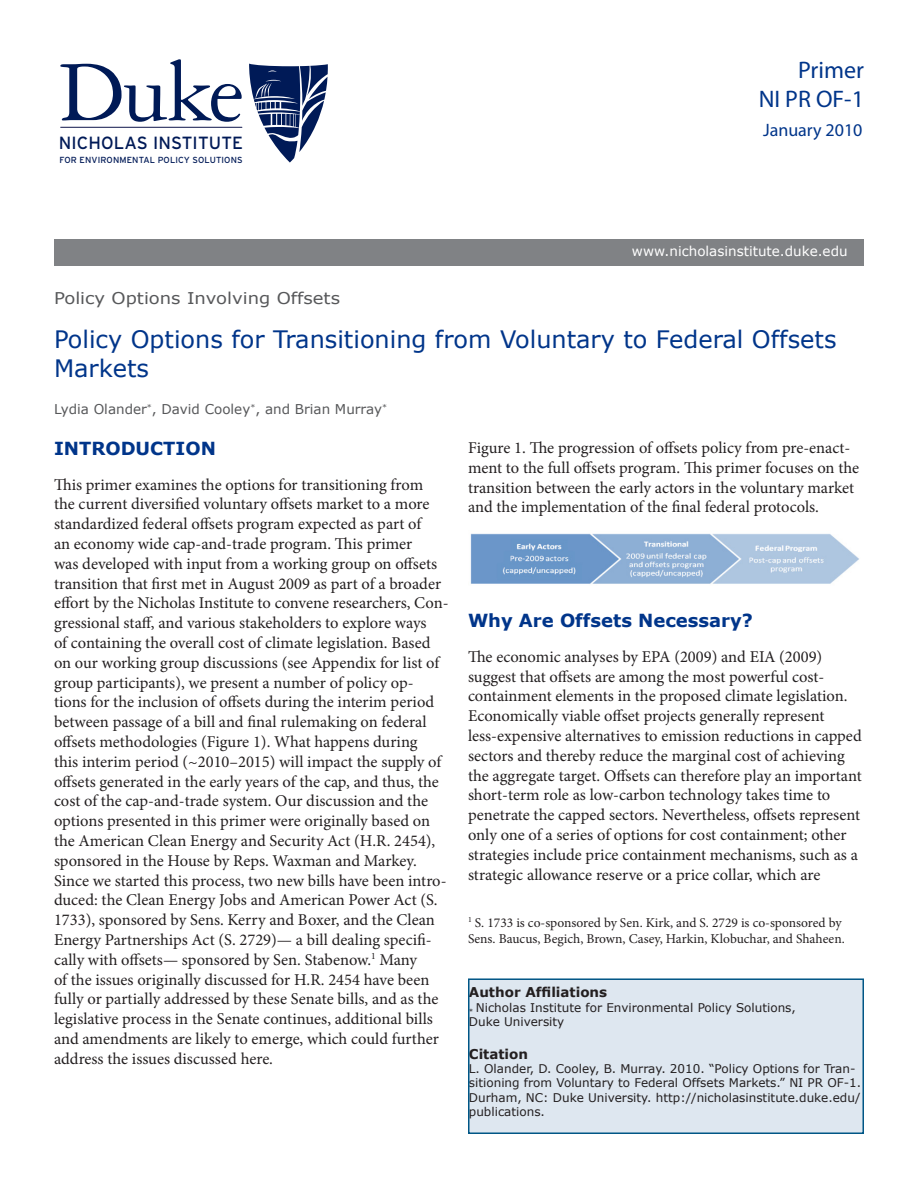
<style>
.page{position:relative;width:918px;height:1188px;background:#fff}
.page>*{position:absolute;margin:0;border:0;box-sizing:border-box;transform-origin:0 0}
.t1{font:24px/28.8px "Verdana";color:#00358a}
.t2{font:24px/28.8px "Myriad Pro";color:#00358a;text-align:right}
.t3{font:700 18px "Verdana";color:#00358a}
.t4{font:18px "Myriad Pro";color:#00358a}
.t5{font:17.7px "Interstate";letter-spacing:.005em;color:#001a57}
.t6{font:16.5px/19.8px "Minion Pro";color:#231f20}
.t7{font:16.2px "Verdana";color:#57585a;scale:1.11 1}
.t8{font:13.5px/16.2px "Minion Pro";letter-spacing:-.005em;color:#231f20}
.t9{font:13.5px "Verdana";color:#57585a}
.t10{font:13.5px "Verdana";color:#fff}
.t11{font:700 13.5px "Verdana";color:#231f20}
.t12{font:12px/14.4px "Verdana";color:#231f20}
.t13{font:8.85px "Interstate";letter-spacing:.015em;color:#001a57}
</style>
<div class="page">
<div style="left:54px;top:239px;width:810px;height:27px;background:#808285"></div>
<hr style="left:60px;top:127px;width:182px;height:1px;background:#1c2254">
<svg style="left:60px;top:59px;width:182px;height:63px"></svg>
<svg style="left:249px;top:64px;width:79px;height:99px"></svg>
<img style="left:470px;top:533px;width:389px;height:51px">
<div style="left:469px;top:979px;width:394px;height:154px;background:#dee7f0"></div>
<div style="left:468px;top:978px;width:396px;height:156px;border:2px solid #005686"></div>
<p class="t5" style="left:59px;top:132px;width:186px">NICHOLAS INSTITUTE</p>
<p class="t13" style="left:59px;top:154px;width:185px">FOR ENVIRONMENTAL POLICY SOLUTIONS</p>
<p class="t2" style="left:759px;top:55px;width:107px">Primer<br>NI PR OF-1</p>
<p class="t4" style="left:763px;top:119px;width:101px">January 2010</p>
<p class="t10" style="left:632px;top:242px;width:217px">www.nicholasinstitute.duke.edu</p>
<p class="t7" style="left:54px;top:287px;width:259px">Policy Options Involving Offsets</p>
<p class="t1" style="left:54px;top:325px;width:784px">Policy Options for Transitioning from Voluntary to Federal Offsets<br>Markets</p>
<p class="t9" style="left:54px;top:400px;width:335px">Lydia Olander<sup>*</sup>, David Cooley<sup>*</sup>, and Brian Murray<sup>*</sup></p>
<p class="t3" style="left:54px;top:435px;width:163px">INTRODUCTION</p>
<p class="t6" style="left:54px;top:474px;width:396px">This primer examines the options for transitioning from<br>the current diversified voluntary offsets market to a more standardized federal offsets program expected as part of<br>an economy wide cap-and-trade program. This primer<br>was developed with input from a working group on offsets transition that first met in August 2009 as part of a broader effort by the Nicholas Institute to convene researchers, Con&shy;gressional staff, and various stakeholders to explore ways<br>of containing the overall cost of climate legislation. Based on our working group discussions (see Appendix for list of group participants), we present a number of policy op&shy;tions for the inclusion of offsets during the interim period between passage of a bill and final rulemaking on federal offsets methodologies (Figure 1). What happens during<br>this interim period (~2010–2015) will impact the supply of offsets generated in the early years of the cap, and thus, the cost of the cap-and-trade system. Our discussion and the options presented in this primer were originally based on the American Clean Energy and Security Act (H.R. 2454), sponsored in the House by Reps. Waxman and Markey.<br>Since we started this process, two new bills have been intro&shy;duced: the Clean Energy Jobs and American Power Act (S.<br>1733), sponsored by Sens. Kerry and Boxer, and the Clean Energy Partnerships Act (S. 2729)— a bill dealing specifi&shy;cally with offsets— sponsored by Sen. Stabenow.<sup>1</sup> Many<br>of the issues originally discussed for H.R. 2454 have been fully or partially addressed by these Senate bills, and as the legislative process in the Senate continues, additional bills and amendments are likely to emerge, which could further address the issues discussed here.</p>
<p class="t6" style="left:468px;top:438px;width:393px">Figure 1. The progression of offsets policy from pre-enact&shy;ment to the full offsets program. This primer focuses on the transition between the early actors in the voluntary market and the implementation of the final federal protocols.</p>
<p class="t3" style="left:468px;top:608px;width:287px">Why Are Offsets Necessary?</p>
<p class="t6" style="left:468px;top:647px;width:395px">The economic analyses by EPA (2009) and EIA (2009) suggest that offsets are among the most powerful cost&shy;containment elements in the proposed climate legislation.<br>Economically viable offset projects generally represent less-expensive alternatives to emission reductions in capped sectors and thereby reduce the marginal cost of achieving the aggregate target. Offsets can therefore play an important short-term role as low-carbon technology takes time to penetrate the capped sectors. Nevertheless, offsets represent only one of a series of options for cost containment; other strategies include price containment mechanisms, such as a strategic allowance reserve or a price collar, which are</p>
<p class="t8" style="left:468px;top:915px;width:378px"><sup>1</sup> S. 1733 is co-sponsored by Sen. Kirk, and S. 2729 is co-sponsored by<br>Sens. Baucus, Begich, Brown, Casey, Harkin, Klobuchar, and Shaheen.</p>
<p class="t11" style="left:469px;top:983px;width:140px">Author Affiliations</p>
<p class="t12" style="left:469px;top:1000px;width:329px"><sub>*</sub> Nicholas Institute for Environmental Policy Solutions,</p>
<p class="t12" style="left:469px;top:1014px;width:97px">Duke University</p>
<p class="t11" style="left:469px;top:1044px;width:61px">Citation</p>
<p class="t12" style="left:469px;top:1061px;width:394px">L. Olander, D. Cooley, B. Murray. 2010. “Policy Options for Tran&shy;sitioning from Voluntary to Federal Offsets Markets.” NI PR OF-1.<br>Durham, NC: Duke University. http://nicholasinstitute.duke.edu/ publications.</p>
</div>
